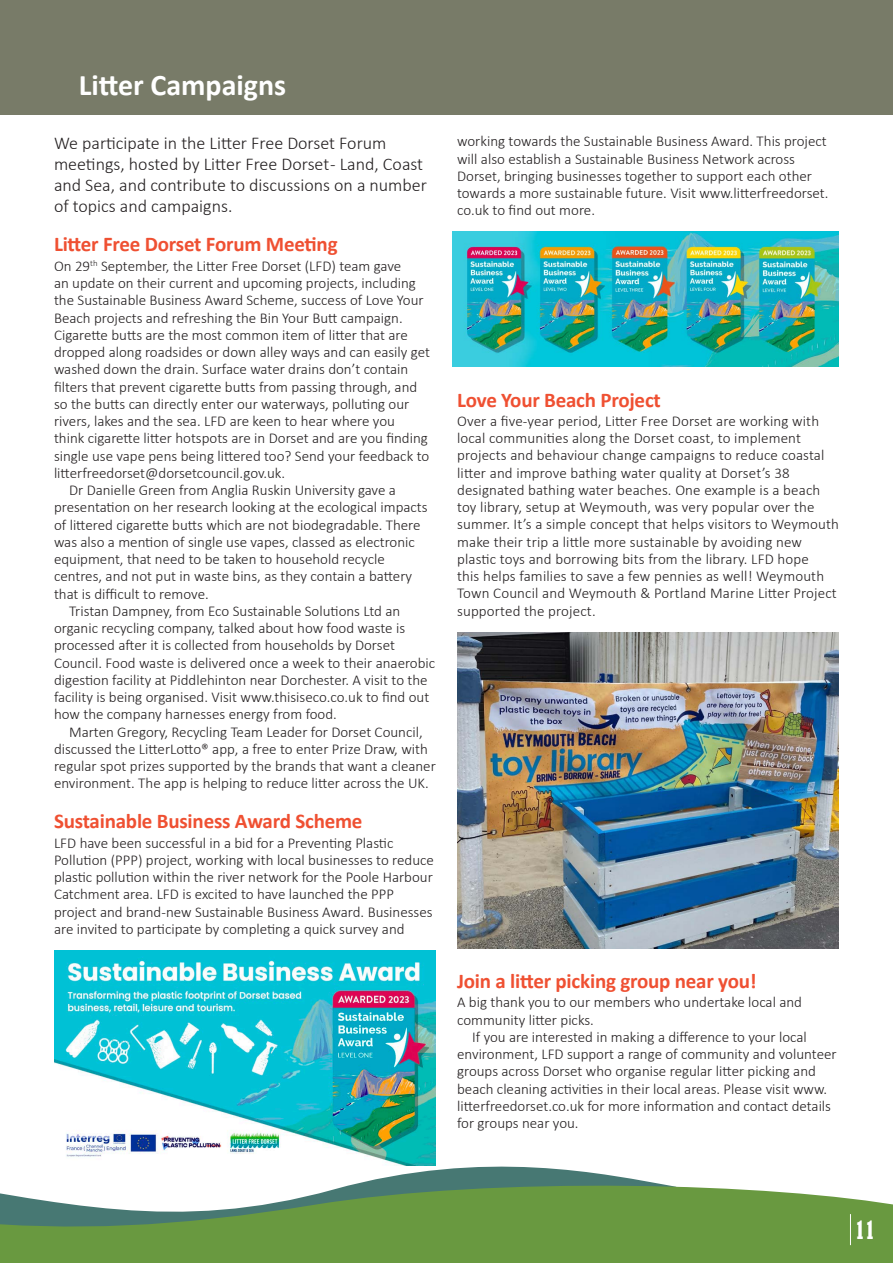
<style>
.page{position:relative;width:893px;height:1263px;background:#fff}
.page>*{position:absolute;margin:0;border:0;box-sizing:border-box;transform-origin:0 0}
.t1{font:700 30px "Calibri";color:#fff}
.t2{font:25.5px "Rockwell SB Bol Con";color:#fff}
.Normal_wrd_7{font:700 21px "Calibri";letter-spacing:-.01em;color:#ef5032}
.No_Spacing_wrd_5{font:300 18px/21px "Calibri";color:#231f20}
.Normal_wrd_80{font:300 15px/17.2px "Calibri";color:#231f20}
</style>
<div class="page">
<svg style="left:0;top:1165px;width:893px;height:98px;fill:#699940"></svg>
<img style="left:54px;top:950px;width:382px;height:215px">
<div style="left:0;top:0;width:893px;height:115px;background:#787b68"></div>
<img style="left:453px;top:232px;width:386px;height:135px">
<img style="left:457px;top:632px;width:382px;height:316px">
<hr style="left:850px;top:1214px;width:1px;height:31px;background:#fff">
<p class="t1" style="left:79px;top:64px;width:209px">Litter Campaigns</p>
<p class="No_Spacing_wrd_5" style="left:54px;top:132px;width:374px">We participate in the Litter Free Dorset Forum meetings, hosted by Litter Free Dorset - Land, Coast and Sea, and contribute to discussions on a number of topics and campaigns.</p>
<p class="Normal_wrd_7" style="left:54px;top:230px;width:285px">Litter Free Dorset Forum Meeting</p>
<p class="Normal_wrd_80" style="left:54px;top:257px;width:378px">On 29<sup>th</sup> September, the Litter Free Dorset (LFD) team gave<br>an update on their current and upcoming projects, including the Sustainable Business Award Scheme, success of Love Your Beach projects and refreshing the Bin Your Butt campaign.<br>Cigarette butts are the most common item of litter that are dropped along roadsides or down alley ways and can easily get washed down the drain. Surface water drains don’t contain filters that prevent cigarette butts from passing through, and so the butts can directly enter our waterways, polluting our rivers, lakes and the sea. LFD are keen to hear where you<br>think cigarette litter hotspots are in Dorset and are you finding single use vape pens being littered too? Send your feedback to litterfreedorset@dorsetcouncil.gov.uk.</p>
<p class="Normal_wrd_80" style="left:54px;top:481px;width:375px;text-indent:15px">Dr Danielle Green from Anglia Ruskin University gave a presentation on her research looking at the ecological impacts of littered cigarette butts which are not biodegradable. There was also a mention of single use vapes, classed as electronic equipment, that need to be taken to household recycle centres, and not put in waste bins, as they contain a battery that is difficult to remove.</p>
<p class="Normal_wrd_80" style="left:54px;top:602px;width:383px;text-indent:15px">Tristan Dampney, from Eco Sustainable Solutions Ltd an organic recycling company, talked about how food waste is processed after it is collected from households by Dorset Council. Food waste is delivered once a week to their anaerobic digestion facility at Piddlehinton near Dorchester. A visit to the facility is being organised. Visit www.thisiseco.co.uk to find out how the company harnesses energy from food.</p>
<p class="Normal_wrd_80" style="left:54px;top:723px;width:383px;text-align:center">Marten Gregory, Recycling Team Leader for Dorset Council, discussed the LitterLotto® app, a free to enter Prize Draw, with regular spot prizes supported by the brands that want a cleaner environment. The app is helping to reduce litter across the UK.</p>
<p class="Normal_wrd_7" style="left:54px;top:806px;width:310px">Sustainable Business Award Scheme</p>
<p class="Normal_wrd_80" style="left:54px;top:834px;width:381px">LFD have been successful in a bid for a Preventing Plastic Pollution (PPP) project, working with local businesses to reduce plastic pollution within the river network for the Poole Harbour Catchment area. LFD is excited to have launched the PPP project and brand-new Sustainable Business Award. Businesses are invited to participate by completing a quick survey and</p>
<p class="Normal_wrd_80" style="left:457px;top:133px;width:373px">working towards the Sustainable Business Award. This project will also establish a Sustainable Business Network across Dorset, bringing businesses together to support each other towards a more sustainable future. Visit www.litterfreedorset. co.uk to find out more.</p>
<p class="Normal_wrd_7" style="left:457px;top:385px;width:205px">Love Your Beach Project</p>
<p class="Normal_wrd_80" style="left:457px;top:412px;width:383px">Over a five-year period, Litter Free Dorset are working with local communities along the Dorset coast, to implement projects and behaviour change campaigns to reduce coastal litter and improve bathing water quality at Dorset’s 38 designated bathing water beaches. One example is a beach toy library, setup at Weymouth, was very popular over the summer. It’s a simple concept that helps visitors to Weymouth make their trip a little more sustainable by avoiding new plastic toys and borrowing bits from the library. LFD hope<br>this helps families to save a few pennies as well! Weymouth Town Council and Weymouth &amp; Portland Marine Litter Project supported the project.</p>
<p class="Normal_wrd_7" style="left:457px;top:966px;width:301px">Join a litter picking group near you!</p>
<p class="Normal_wrd_80" style="left:457px;top:994px;width:346px">A big thank you to our members who undertake local and community litter picks.</p>
<p class="Normal_wrd_80" style="left:457px;top:1028px;width:381px;text-indent:15px">If you are interested in making a difference to your local environment, LFD support a range of community and volunteer groups across Dorset who organise regular litter picking and beach cleaning activities in their local areas. Please visit www. litterfreedorset.co.uk for more information and contact details for groups near you.</p>
<h2 class="t2" style="left:855px;top:1215px;width:22px">11</h2>
</div>
